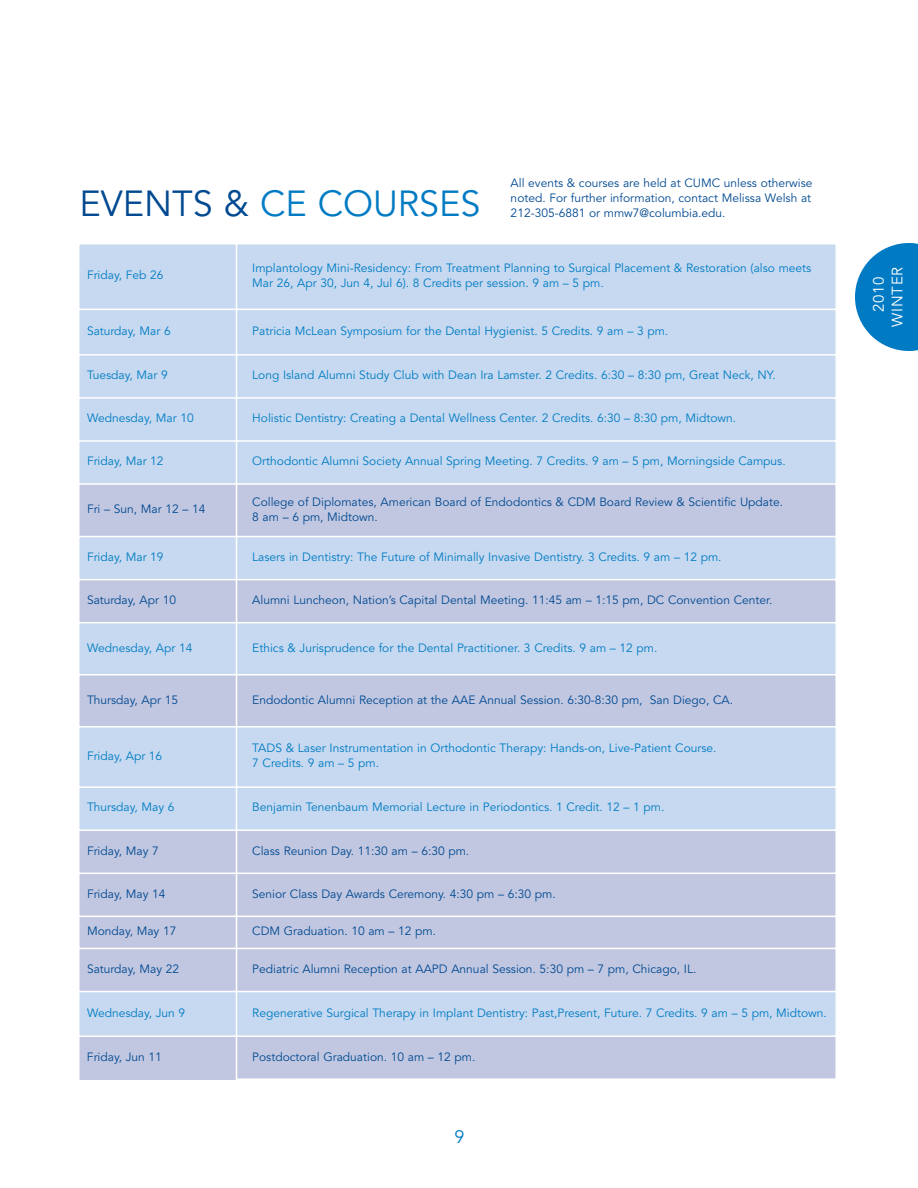
<style>
.page{position:relative;width:918px;height:1188px;background:#fff}
.page>*{position:absolute;margin:0;border:0;box-sizing:border-box;transform-origin:0 0}
.t1{font:36px "Avenir";color:#007bc3}
.t2{font:18px "Avenir";color:#007bc3}
.t3{font:15px/18.8px "Avenir";letter-spacing:.055em;color:#fff;text-align:center}
.t4{font:12px/15px "Avenir";color:#007bc3}
.t5{font:12px/15px "Avenir";color:#014990}
.s1{color:#014990}
</style>
<div class="page">
<div style="left:237px;top:1036px;width:600px;height:44px;background:#c1c7e1"></div>
<hr style="left:78px;top:1078px;width:759px;height:2px;background:#fff">
<div style="left:237px;top:948px;width:600px;height:44px;background:#c1c7e1"></div>
<div style="left:237px;top:916px;width:600px;height:32px;background:#c1c7e1"></div>
<div style="left:237px;top:873px;width:600px;height:43px;background:#c1c7e1"></div>
<svg style="left:855px;top:243px;width:63px;height:108px"></svg>
<div style="left:78px;top:243px;width:159px;height:66px;background:#c6d9f0"></div>
<div style="left:237px;top:243px;width:600px;height:66px;background:#c6d9f0"></div>
<div style="left:78px;top:309px;width:159px;height:46px;background:#c6d9f0"></div>
<div style="left:237px;top:309px;width:600px;height:46px;background:#c6d9f0"></div>
<div style="left:78px;top:355px;width:159px;height:43px;background:#c6d9f0"></div>
<div style="left:237px;top:355px;width:600px;height:43px;background:#c6d9f0"></div>
<div style="left:78px;top:398px;width:159px;height:43px;background:#c6d9f0"></div>
<div style="left:237px;top:398px;width:600px;height:43px;background:#c6d9f0"></div>
<div style="left:78px;top:441px;width:159px;height:43px;background:#c6d9f0"></div>
<div style="left:237px;top:441px;width:600px;height:43px;background:#c6d9f0"></div>
<div style="left:237px;top:484px;width:600px;height:53px;background:#c1c7e1"></div>
<div style="left:78px;top:484px;width:159px;height:53px;background:#c1c7e1"></div>
<div style="left:78px;top:537px;width:159px;height:43px;background:#c6d9f0"></div>
<div style="left:237px;top:537px;width:600px;height:43px;background:#c6d9f0"></div>
<div style="left:237px;top:580px;width:600px;height:43px;background:#c1c7e1"></div>
<div style="left:78px;top:580px;width:159px;height:43px;background:#c1c7e1"></div>
<div style="left:78px;top:623px;width:159px;height:52px;background:#c6d9f0"></div>
<div style="left:237px;top:623px;width:600px;height:52px;background:#c6d9f0"></div>
<div style="left:237px;top:675px;width:600px;height:52px;background:#c1c7e1"></div>
<div style="left:78px;top:675px;width:159px;height:52px;background:#c1c7e1"></div>
<div style="left:78px;top:727px;width:159px;height:60px;background:#c6d9f0"></div>
<div style="left:237px;top:727px;width:600px;height:60px;background:#c6d9f0"></div>
<div style="left:78px;top:787px;width:159px;height:43px;background:#c6d9f0"></div>
<div style="left:237px;top:787px;width:600px;height:43px;background:#c6d9f0"></div>
<div style="left:237px;top:830px;width:600px;height:43px;background:#c1c7e1"></div>
<div style="left:78px;top:830px;width:159px;height:43px;background:#c1c7e1"></div>
<div style="left:78px;top:873px;width:159px;height:43px;background:#c1c7e1"></div>
<div style="left:78px;top:916px;width:159px;height:32px;background:#c1c7e1"></div>
<div style="left:78px;top:948px;width:159px;height:44px;background:#c1c7e1"></div>
<div style="left:78px;top:992px;width:159px;height:44px;background:#c6d9f0"></div>
<div style="left:78px;top:1036px;width:159px;height:44px;background:#c1c7e1"></div>
<div style="left:237px;top:992px;width:600px;height:44px;background:#c6d9f0"></div>
<hr style="left:78px;top:243px;width:2px;height:837px;background:#fff">
<hr style="left:236px;top:243px;width:1px;height:837px;background:#fff">
<hr style="left:836px;top:243px;width:1px;height:837px;background:#fff">
<hr style="left:78px;top:243px;width:759px;height:1px;background:#fff">
<hr style="left:78px;top:309px;width:759px;height:1px;background:#fff">
<hr style="left:78px;top:354px;width:759px;height:2px;background:#fff">
<hr style="left:78px;top:397px;width:759px;height:2px;background:#fff">
<hr style="left:78px;top:440px;width:759px;height:2px;background:#fff">
<hr style="left:78px;top:483px;width:759px;height:2px;background:#fff">
<hr style="left:78px;top:536px;width:759px;height:1px;background:#fff">
<hr style="left:78px;top:579px;width:759px;height:1px;background:#fff">
<hr style="left:78px;top:622px;width:759px;height:1px;background:#fff">
<hr style="left:78px;top:674px;width:759px;height:1px;background:#fff">
<hr style="left:78px;top:726px;width:759px;height:2px;background:#fff">
<hr style="left:78px;top:786px;width:759px;height:2px;background:#fff">
<hr style="left:78px;top:829px;width:759px;height:2px;background:#fff">
<hr style="left:78px;top:873px;width:759px;height:1px;background:#fff">
<hr style="left:78px;top:916px;width:759px;height:1px;background:#fff">
<hr style="left:78px;top:948px;width:759px;height:1px;background:#fff">
<hr style="left:78px;top:991px;width:759px;height:1px;background:#fff">
<hr style="left:78px;top:1035px;width:759px;height:2px;background:#fff">
<p class="t1" style="left:80px;top:189px;width:403px"><span class="s1">EVENTS &amp;</span> CE COURSES</p>
<p class="t5" style="left:511px;top:176px;width:303px">All events &amp; courses are held at CUMC unless otherwise noted. For further information, contact Melissa Welsh at</p>
<p class="t5" style="left:511px;top:206px;width:216px">212-305-6881 or mmw7@columbia.edu.</p>
<p class="t4" style="left:87px;top:269px;width:78px">Friday, Feb 26</p>
<p class="t4" style="left:252px;top:261px;width:561px">Implantology Mini-Residency: From Treatment Planning to Surgical Placement &amp; Restoration (also meets<br>Mar 26, Apr 30, Jun 4, Jul 6). 8 Credits per session. 9 am – 5 pm.</p>
<p class="t4" style="left:87px;top:324px;width:85px">Saturday, Mar 6</p>
<p class="t4" style="left:252px;top:324px;width:418px">Patricia McLean Symposium for the Dental Hygienist. 5 Credits. 9 am – 3 pm.</p>
<p class="t4" style="left:87px;top:368px;width:82px">Tuesday, Mar 9</p>
<p class="t4" style="left:252px;top:368px;width:525px">Long Island Alumni Study Club with Dean Ira Lamster. 2 Credits. 6:30 – 8:30 pm, reat Neck, NY.</p>
<p class="t4" style="left:87px;top:412px;width:108px">Wednesday, Mar 10</p>
<p class="t4" style="left:252px;top:412px;width:485px">Holistic Dentistry: Creating a Dental Wellness Center. 2 Credits. 6:30 – 8:30 pm, Midtown.</p>
<p class="t4" style="left:87px;top:455px;width:78px">Friday, Mar 12</p>
<p class="t4" style="left:252px;top:455px;width:535px">Orthodontic Alumni Society Annual Spring Meeting. 7 Credits. 9 am – 5 pm, Morningside Campus.</p>
<p class="t5" style="left:87px;top:502px;width:120px">Fri – Sun, Mar 12 – 14</p>
<p class="t5" style="left:252px;top:495px;width:532px">College of Diplomates, American Board of Endodontics &amp; CDM Board Review &amp; Scientific Update.<br>8 am – 6 pm, Midtown.</p>
<p class="t4" style="left:87px;top:550px;width:78px">Friday, Mar 19</p>
<p class="t4" style="left:252px;top:550px;width:471px">Lasers in Dentistry: The Future of Minimally Invasive Dentistry. 3 Credits. 9 am – 12 pm.</p>
<p class="t5" style="left:87px;top:593px;width:91px">Saturday, Apr 10</p>
<p class="t5" style="left:252px;top:593px;width:522px">Alumni Luncheon, Nation’s Capital Dental Meeting. 11:45 am – 1:15 pm, DC Convention Center.</p>
<p class="t4" style="left:87px;top:641px;width:107px">Wednesday, Apr 14</p>
<p class="t4" style="left:252px;top:641px;width:407px">Ethics &amp; Jurisprudence for the Dental Practitioner. 3 Credits. 9 am – 12 pm.</p>
<p class="t5" style="left:87px;top:693px;width:93px">Thursday, Apr 15</p>
<p class="t5" style="left:252px;top:693px;width:482px">Endodontic Alumni Reception at the AAE Annual Session. 6:30-8:30 pm, San Diego, CA.</p>
<p class="t4" style="left:87px;top:749px;width:77px">Friday, Apr 16</p>
<p class="t4" style="left:252px;top:742px;width:466px">TADS &amp; Laser Instrumentation in Orthodontic Therapy: Hands-on, Live-Patient Course.<br>7 Credits. 9 am – 5 pm.</p>
<p class="t4" style="left:87px;top:801px;width:89px">Thursday, May 6</p>
<p class="t4" style="left:252px;top:801px;width:414px">Benjamin Tenenbaum Memorial Lecture in Periodontics. 1 Credit. 12 – 1 pm.</p>
<p class="t5" style="left:87px;top:844px;width:73px">Friday, May 7</p>
<p class="t5" style="left:252px;top:844px;width:219px">Class Reunion Day. 11:30 am – 6:30 pm.</p>
<p class="t5" style="left:87px;top:887px;width:80px">Friday, May 14</p>
<p class="t5" style="left:252px;top:887px;width:305px">Senior Class Day Awards Ceremony. 4:30 pm – 6:30 pm.</p>
<p class="t5" style="left:87px;top:925px;width:91px">Monday, May 17</p>
<p class="t5" style="left:252px;top:925px;width:185px">CDM raduation. 10 am – 12 pm.</p>
<p class="t5" style="left:87px;top:962px;width:94px">Saturday, May 22</p>
<p class="t5" style="left:252px;top:962px;width:446px">Pediatric Alumni Reception at AAPD Annual Session. 5:30 pm – 7 pm, Chicago, IL.</p>
<p class="t4" style="left:87px;top:1006px;width:100px">Wednesday, Jun 9</p>
<p class="t4" style="left:252px;top:1006px;width:576px">Regenerative Surgical Therapy in Implant Dentistry: Past,Present, Future. 7 Credits. 9 am – 5 pm, Midtown.</p>
<p class="t5" style="left:87px;top:1050px;width:76px">Friday, Jun 11</p>
<p class="t5" style="left:252px;top:1050px;width:225px">Postdoctoral raduation. 10 am – 12 pm.</p>
<h2 class="t2" style="left:455px;top:1129px;width:12px">9</h2>
<p class="t3" style="left:870px;top:327px;width:62px;rotate:-90deg">2010<br>WINTER</p>
</div>
